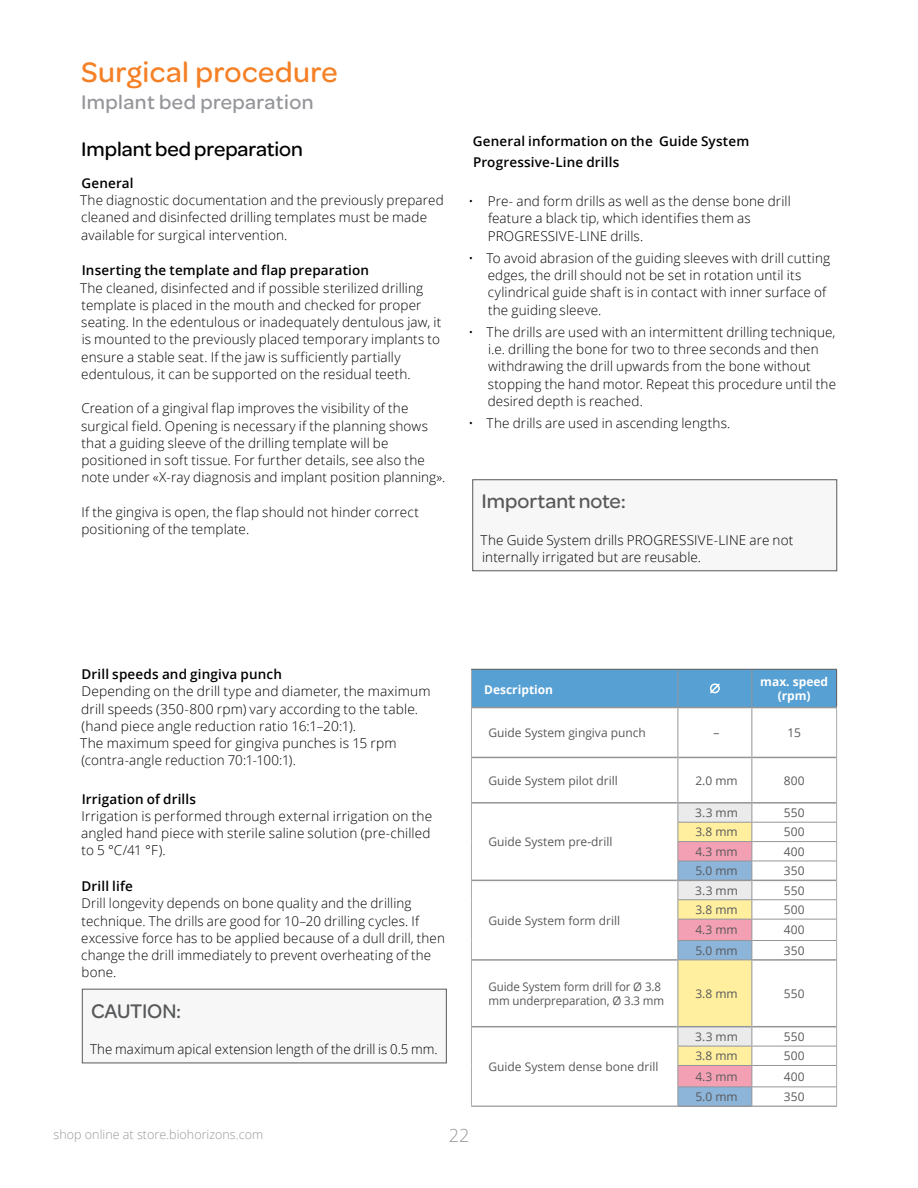
<style>
.page{position:relative;width:918px;height:1188px;background:#fff}
.page>*{position:absolute;margin:0;border:0;box-sizing:border-box;transform-origin:0 0}
.t1{font:500 30px "Omnes";letter-spacing:.02em;color:#f58025}
.t2{font:500 21px "Omnes";letter-spacing:-.005em;color:#58595b}
.t3{font:500 21px "Omnes";letter-spacing:.02em;color:#939598}
.t4{font:500 21px "Omnes";color:#000}
.t5{font:300 18px "Open Sans";color:#96989a}
.t6{font:300 13.5px/17.2px "Open Sans";letter-spacing:.01em;color:#000}
.t7{font:600 13.5px/21px "Open Sans";letter-spacing:.01em;color:#000}
.t8{font:300 12.6px "Open Sans";color:#96989a}
.t9{font:12px "Open Sans";color:#58595b}
.t10{font:12px/14.4px "Open Sans";color:#58595b;scale:.96 1}
.t11{font:700 12px/14.4px "Open Sans";color:#fff;text-align:center}
</style>
<div class="page">
<div style="left:473px;top:480px;width:364px;height:91px;background:#f7f7f7"></div>
<div style="left:472px;top:480px;width:365px;height:91px;border:1px solid #58595b"></div>
<hr style="left:471px;top:1106px;width:207px;height:1px;background:#a7a9ac">
<hr style="left:471px;top:708px;width:1px;height:49px;background:#a7a9ac">
<hr style="left:471px;top:757px;width:1px;height:46px;background:#a7a9ac">
<svg style="left:471px;top:803px;width:1px;height:157px"></svg>
<hr style="left:471px;top:960px;width:1px;height:67px;background:#a7a9ac">
<svg style="left:471px;top:1027px;width:1px;height:79px"></svg>
<hr style="left:678px;top:708px;width:1px;height:49px;background:#939598">
<hr style="left:678px;top:757px;width:1px;height:46px;background:#939598">
<hr style="left:752px;top:708px;width:1px;height:49px;background:#939598">
<hr style="left:752px;top:757px;width:1px;height:46px;background:#939598">
<hr style="left:836px;top:708px;width:1px;height:49px;background:#a7a9ac">
<hr style="left:836px;top:757px;width:1px;height:46px;background:#a7a9ac">
<svg style="left:836px;top:803px;width:1px;height:157px"></svg>
<hr style="left:836px;top:960px;width:1px;height:67px;background:#a7a9ac">
<svg style="left:836px;top:1027px;width:1px;height:79px"></svg>
<svg style="left:678px;top:804px;width:75px;height:302px;background:#e1d1bb"></svg>
<hr style="left:678px;top:841px;width:74px;height:1px;background:#939598">
<hr style="left:678px;top:919px;width:74px;height:1px;background:#939598">
<hr style="left:678px;top:1065px;width:74px;height:1px;background:#939598">
<hr style="left:678px;top:822px;width:74px;height:1px;background:#939598">
<hr style="left:678px;top:899px;width:74px;height:1px;background:#939598">
<hr style="left:678px;top:960px;width:74px;height:1px;background:#939598">
<hr style="left:678px;top:1046px;width:74px;height:1px;background:#939598">
<hr style="left:752px;top:861px;width:84px;height:1px;background:#939598">
<hr style="left:752px;top:940px;width:84px;height:1px;background:#939598">
<hr style="left:752px;top:1086px;width:84px;height:1px;background:#939598">
<hr style="left:752px;top:841px;width:84px;height:1px;background:#939598">
<hr style="left:752px;top:919px;width:84px;height:1px;background:#939598">
<hr style="left:752px;top:1065px;width:84px;height:1px;background:#939598">
<hr style="left:678px;top:861px;width:74px;height:1px;background:#939598">
<hr style="left:678px;top:940px;width:74px;height:1px;background:#939598">
<hr style="left:678px;top:1086px;width:74px;height:1px;background:#939598">
<hr style="left:752px;top:822px;width:84px;height:1px;background:#939598">
<hr style="left:752px;top:899px;width:84px;height:1px;background:#939598">
<hr style="left:752px;top:1046px;width:84px;height:1px;background:#939598">
<hr style="left:472px;top:802px;width:206px;height:2px;background:#939598">
<hr style="left:678px;top:802px;width:74px;height:2px;background:#939598">
<hr style="left:678px;top:880px;width:74px;height:1px;background:#939598">
<hr style="left:678px;top:1026px;width:74px;height:1px;background:#939598">
<hr style="left:678px;top:1106px;width:74px;height:1px;background:#939598">
<hr style="left:752px;top:802px;width:84px;height:2px;background:#939598">
<hr style="left:752px;top:880px;width:84px;height:1px;background:#939598">
<hr style="left:752px;top:959px;width:84px;height:2px;background:#939598">
<hr style="left:752px;top:1026px;width:84px;height:1px;background:#939598">
<hr style="left:752px;top:1106px;width:85px;height:1px;background:#a7a9ac">
<hr style="left:472px;top:880px;width:206px;height:1px;background:#939598">
<hr style="left:472px;top:959px;width:206px;height:2px;background:#939598">
<hr style="left:472px;top:1026px;width:206px;height:1px;background:#939598">
<hr style="left:472px;top:757px;width:206px;height:1px;background:#939598">
<hr style="left:752px;top:757px;width:84px;height:1px;background:#939598">
<hr style="left:678px;top:757px;width:74px;height:1px;background:#939598">
<svg style="left:471px;top:669px;width:366px;height:39px;background:#599ece"></svg>
<div style="left:82px;top:989px;width:364px;height:74px;background:#f7f7f7"></div>
<div style="left:82px;top:989px;width:365px;height:74px;border:1px solid #58595b"></div>
<h1 class="t1" style="left:81px;top:52px;width:258px">Surgical procedure</h1>
<h2 class="t3" style="left:81px;top:88px;width:234px">Implant bed preparation</h2>
<h2 class="t4" style="left:81px;top:135px;width:223px">Implant bed preparation</h2>
<p class="t7" style="left:81px;top:172px;width:54px">General</p>
<p class="t6" style="left:80px;top:191px;width:365px">The diagnostic documentation and the previously prepared cleaned and disinfected drilling templates must be made available for surgical intervention.</p>
<p class="t7" style="left:82px;top:260px;width:289px">Inserting the template and flap preparation</p>
<p class="t6" style="left:80px;top:279px;width:363px">The cleaned, disinfected and if possible sterilized drilling template is placed in the mouth and checked for proper seating. In the edentulous or inadequately dentulous jaw, it is mounted to the previously placed temporary implants to ensure a stable seat. If the jaw is sufficiently partially edentulous, it can be supported on the residual teeth.</p>
<p class="t6" style="left:81px;top:399px;width:366px">Creation of a gingival flap improves the visibility of the surgical field. Opening is necessary if the planning shows that a guiding sleeve of the drilling template will be positioned in soft tissue. For further details, see also the note under «X-ray diagnosis and implant position planning».</p>
<p class="t6" style="left:81px;top:503px;width:339px">If the gingiva is open, the flap should not hinder correct positioning of the template.</p>
<p class="t7" style="left:473px;top:131px;width:278px">General information on the Guide System<br>Progressive-Line drills</p>
<p class="t6" style="left:488px;top:192px;width:304px;text-indent:-19px">• Pre- and form drills as well as the dense bone drill feature a black tip, which identifies them as<br>PROGRESSIVE-LINE drills.</p>
<p class="t6" style="left:488px;top:249px;width:344px;text-indent:-19px">• To avoid abrasion of the guiding sleeves with drill cutting edges, the drill should not be set in rotation until its cylindrical guide shaft is in contact with inner surface of the guiding sleeve.</p>
<p class="t6" style="left:488px;top:323px;width:350px;text-indent:-19px">• The drills are used with an intermittent drilling technique, i.e. drilling the bone for two to three seconds and then withdrawing the drill upwards from the bone without stopping the hand motor. Repeat this procedure until the desired depth is reached.</p>
<p class="t6" style="left:468px;top:414px;width:264px">• The drills are used in ascending lengths.</p>
<h2 class="t2" style="left:482px;top:487px;width:146px">Important note:</h2>
<p class="t6" style="left:481px;top:531px;width:314px">The Guide System drills PROGRESSIVE-LINE are not internally irrigated but are reusable.</p>
<p class="t7" style="left:82px;top:664px;width:202px">Drill speeds and gingiva punch</p>
<p class="t6" style="left:80px;top:683px;width:352px">Depending on the drill type and diameter, the maximum drill speeds (350-800 rpm) vary according to the table. (hand piece angle reduction ratio 16:1–20:1).<br>The maximum speed for gingiva punches is 15 rpm (contra-angle reduction 70:1-100:1).</p>
<p class="t7" style="left:82px;top:788px;width:116px">Irrigation of drills</p>
<p class="t6" style="left:81px;top:807px;width:353px">Irrigation is performed through external irrigation on the angled hand piece with sterile saline solution (pre-chilled to 5 °C/41 °F).</p>
<p class="t7" style="left:82px;top:875px;width:53px">Drill life</p>
<p class="t6" style="left:81px;top:894px;width:365px">Drill longevity depends on bone quality and the drilling technique. The drills are good for 10–20 drilling cycles. If excessive force has to be applied because of a dull drill, then change the drill immediately to prevent overheating of the bone.</p>
<h2 class="t2" style="left:91px;top:997px;width:92px">CAUTION:</h2>
<p class="t6" style="left:90px;top:1040px;width:349px">The maximum apical extension length of the drill is 0.5 mm.</p>
<p class="t11" style="left:484px;top:682px;width:70px">Description</p>
<p class="t11" style="left:760px;top:674px;width:69px">max. speed (rpm)</p>
<p class="t9" style="left:488px;top:725px;width:159px">Guide System gingiva punch</p>
<p class="t9" style="left:714px;top:725px;width:7px">–</p>
<p class="t9" style="left:787px;top:725px;width:15px">15</p>
<p class="t9" style="left:488px;top:772px;width:131px">Guide System pilot drill</p>
<p class="t9" style="left:695px;top:772px;width:44px">2.0 mm</p>
<p class="t9" style="left:784px;top:772px;width:22px">800</p>
<p class="t9" style="left:488px;top:834px;width:126px">Guide System pre-drill</p>
<p class="t9" style="left:488px;top:912px;width:133px">Guide System form drill</p>
<p class="t9" style="left:695px;top:805px;width:44px">3.3 mm</p>
<p class="t9" style="left:784px;top:805px;width:22px">550</p>
<p class="t9" style="left:695px;top:824px;width:44px">3.8 mm</p>
<p class="t9" style="left:784px;top:824px;width:22px">500</p>
<p class="t9" style="left:695px;top:843px;width:44px">4.3 mm</p>
<p class="t9" style="left:784px;top:843px;width:22px">400</p>
<p class="t9" style="left:695px;top:863px;width:44px">5.0 mm</p>
<p class="t9" style="left:784px;top:863px;width:22px">350</p>
<p class="t9" style="left:695px;top:882px;width:44px">3.3 mm</p>
<p class="t9" style="left:784px;top:882px;width:22px">550</p>
<p class="t9" style="left:695px;top:901px;width:44px">3.8 mm</p>
<p class="t9" style="left:784px;top:901px;width:22px">500</p>
<p class="t9" style="left:695px;top:922px;width:44px">4.3 mm</p>
<p class="t9" style="left:784px;top:922px;width:22px">400</p>
<p class="t9" style="left:695px;top:942px;width:44px">5.0 mm</p>
<p class="t9" style="left:784px;top:942px;width:22px">350</p>
<p class="t10" style="left:488px;top:979px;width:185px">Guide System form drill for Ø 3.8 mm underpreparation, Ø 3.3 mm</p>
<p class="t9" style="left:695px;top:985px;width:44px">3.8 mm</p>
<p class="t9" style="left:784px;top:985px;width:22px">550</p>
<p class="t9" style="left:488px;top:1058px;width:172px">Guide System dense bone drill</p>
<p class="t9" style="left:695px;top:1028px;width:44px">3.3 mm</p>
<p class="t9" style="left:784px;top:1029px;width:22px">550</p>
<p class="t9" style="left:695px;top:1048px;width:44px">3.8 mm</p>
<p class="t9" style="left:784px;top:1048px;width:22px">500</p>
<p class="t9" style="left:695px;top:1068px;width:44px">4.3 mm</p>
<p class="t9" style="left:784px;top:1068px;width:22px">400</p>
<p class="t9" style="left:695px;top:1089px;width:44px">5.0 mm</p>
<p class="t9" style="left:784px;top:1088px;width:22px">350</p>
<p class="t8" style="left:54px;top:1126px;width:211px">shop online at store.biohorizons.com</p>
<h3 class="t5" style="left:449px;top:1123px;width:22px">22</h3>
</div>
